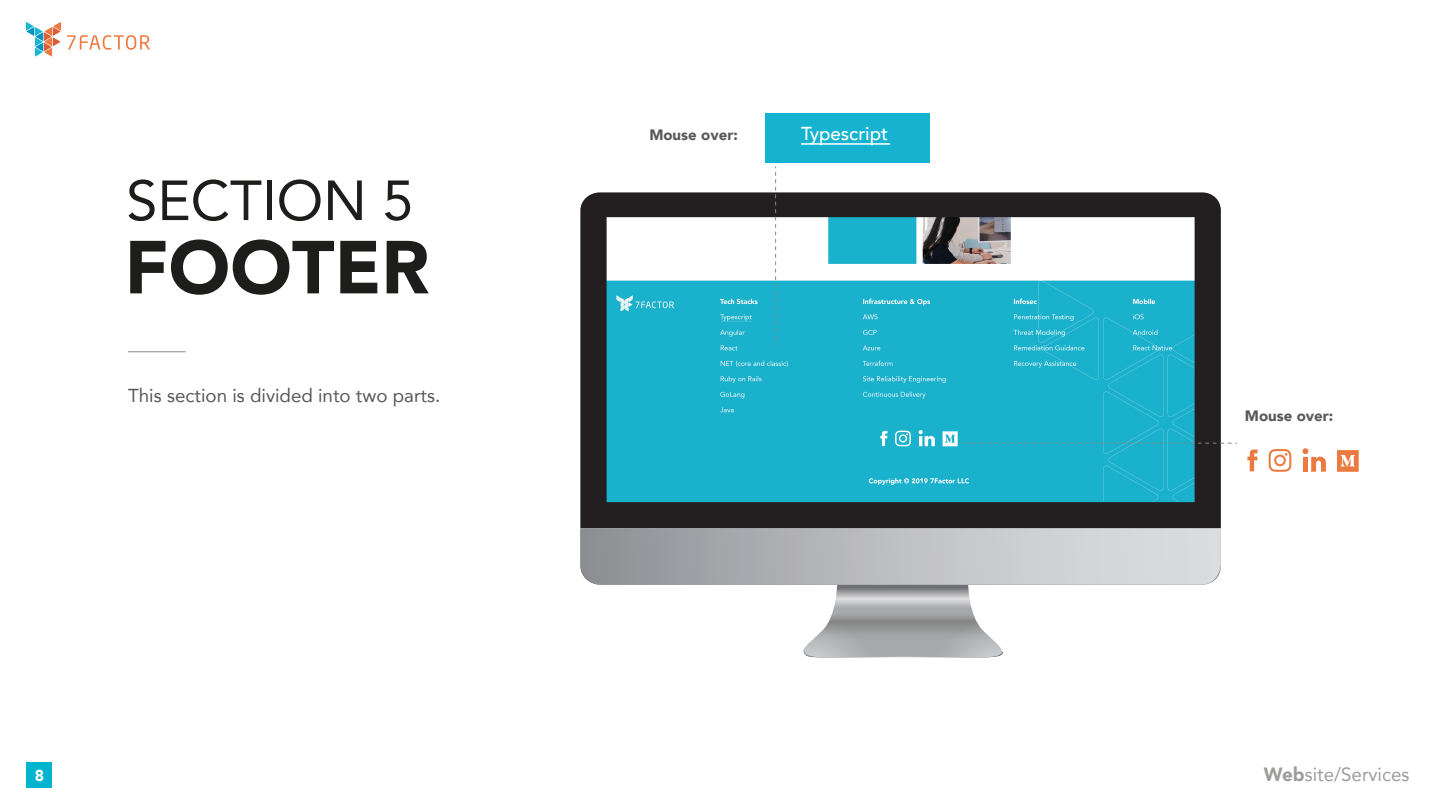
<style>
.page{position:relative;width:1440px;height:810px;background:#fff}
.page>*{position:absolute;margin:0;border:0;box-sizing:border-box;transform-origin:0 0}
.t1{font:900 74.18px "Avenir";color:#1d1d1b}
.t2{font:55.88px "Avenir";color:#1d1d1b}
.t3{font:19.12px "Avenir";color:#9d9d9c}
.t4{font:18.75px "Avenir";color:#585857}
.t5{font:500 18.75px "Avenir";color:#fff}
.t6{font:900 15.75px "Avenir";color:#fff}
.t7{font:900 15px "Avenir";color:#585857}
.s1{font-weight:900}
</style>
<div class="page">
<svg style="left:580px;top:192px;width:641px;height:336px;background:#409bab"></svg>
<svg style="left:580px;top:528px;width:641px;height:130px"></svg>
<svg style="left:67px;top:35px;width:83px;height:15px"></svg>
<svg style="left:26px;top:22px;width:35px;height:34px"></svg>
<div style="left:27px;top:762px;width:25px;height:26px;background:#03b4ce"></div>
<hr style="left:128px;top:351px;width:58px;height:1px;background:#878787">
<div style="left:766px;top:113px;width:164px;height:50px;background:#15b3cf"></div>
<hr style="left:801px;top:143px;width:89px;height:2px;background:#fff">
<svg style="left:775px;top:166px;width:1px;height:179px"></svg>
<svg style="left:959px;top:443px;width:278px;height:1px"></svg>
<svg style="left:1247px;top:449px;width:11px;height:22px"></svg>
<svg style="left:1269px;top:449px;width:22px;height:23px"></svg>
<svg style="left:1302px;top:448px;width:24px;height:24px"></svg>
<svg style="left:1337px;top:450px;width:22px;height:22px"></svg>
<h2 class="t2" style="left:126px;top:156px;width:288px">SECTION 5</h2>
<h1 class="t1" style="left:124px;top:204px;width:306px">FOOTER</h1>
<p class="t4" style="left:128px;top:380px;width:314px">This section is divided into two parts.</p>
<p class="t6" style="left:35px;top:762px;width:11px">8</p>
<p class="t7" style="left:649px;top:122px;width:90px">Mouse over:</p>
<p class="t5" style="left:801px;top:117px;width:89px">Typescript</p>
<p class="t7" style="left:1245px;top:403px;width:90px">Mouse over:</p>
<p class="t3" style="left:1264px;top:759px;width:147px"><span class="s1">Web</span>site/Services</p>
</div>
